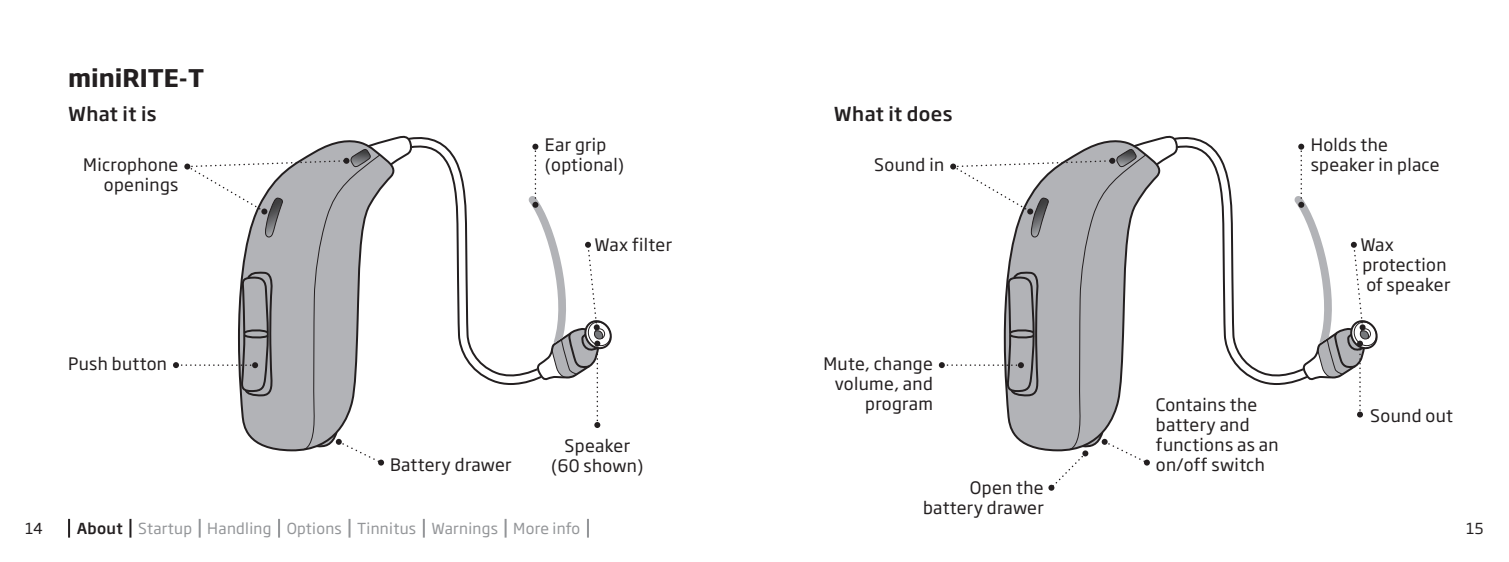
<style>
.page{position:relative;width:1509px;height:562px;background:#fff}
.page>*{position:absolute;margin:0;border:0;box-sizing:border-box;transform-origin:0 0}
.t1{font:700 24px "Soho Gothic Pro";color:#231f20}
.t2{font:500 19px "Soho Gothic Pro";letter-spacing:.02em;color:#231f20}
.t3{font:17px/20px "Soho Gothic Pro";letter-spacing:.02em;color:#231f20}
.t4{font:15px "Soho Gothic Pro";letter-spacing:.02em;color:#939598}
.t5{font:15px "Soho Gothic Pro";color:#231f20}
.s1{font-weight:500;color:#231f20}
</style>
<div class="page">
<svg style="left:414px;top:137px;width:112px;height:248px"></svg>
<svg style="left:1180px;top:137px;width:112px;height:248px"></svg>
<svg style="left:173px;top:135px;width:241px;height:330px"></svg>
<svg style="left:526px;top:143px;width:86px;height:284px"></svg>
<svg style="left:1292px;top:143px;width:85px;height:274px"></svg>
<svg style="left:938px;top:135px;width:242px;height:355px"></svg>
<svg style="left:68px;top:518px;width:2px;height:19px"></svg>
<svg style="left:129px;top:518px;width:2px;height:19px"></svg>
<svg style="left:199px;top:518px;width:2px;height:19px"></svg>
<svg style="left:278px;top:518px;width:2px;height:19px"></svg>
<svg style="left:348px;top:518px;width:2px;height:19px"></svg>
<svg style="left:423px;top:518px;width:2px;height:19px"></svg>
<svg style="left:504px;top:518px;width:2px;height:19px"></svg>
<svg style="left:587px;top:518px;width:2px;height:19px"></svg>
<h1 class="t1" style="left:68px;top:59px;width:137px">miniRITE-T</h1>
<p class="t2" style="left:68px;top:99px;width:90px">What it is</p>
<p class="t2" style="left:833px;top:99px;width:120px">What it does</p>
<p class="t3" style="left:545px;top:134px;width:81px">Ear grip (optional)</p>
<p class="t3" style="left:1310px;top:134px;width:130px">Holds the speaker in place</p>
<p class="t3" style="left:83px;top:154px;width:97px;text-align:right">Microphone openings</p>
<p class="t3" style="left:874px;top:154px;width:71px">Sound in</p>
<p class="t3" style="left:594px;top:234px;width:79px">Wax filter</p>
<p class="t3" style="left:1359px;top:234px;width:91px">Wax protection of speaker</p>
<p class="t3" style="left:68px;top:352px;width:100px">Push button</p>
<p class="t3" style="left:823px;top:352px;width:111px;text-align:right">Mute, change volume, and program</p>
<p class="t3" style="left:390px;top:453px;width:123px">Battery drawer</p>
<p class="t3" style="left:551px;top:434px;width:94px;text-align:center">Speaker (60 shown)</p>
<p class="t3" style="left:923px;top:476px;width:122px;text-align:right">Open the battery drawer</p>
<p class="t3" style="left:1155px;top:393px;width:124px">Contains the battery and functions as an on/off switch</p>
<p class="t3" style="left:1369px;top:404px;width:84px">Sound out</p>
<p class="t5" style="left:25px;top:516px;width:19px">14</p>
<p class="t4" style="left:77px;top:516px;width:505px"><span class="s1">About</span> Startup Handling Options Tinnitus Warnings More info</p>
<p class="t5" style="left:1465px;top:516px;width:19px">15</p>
</div>
